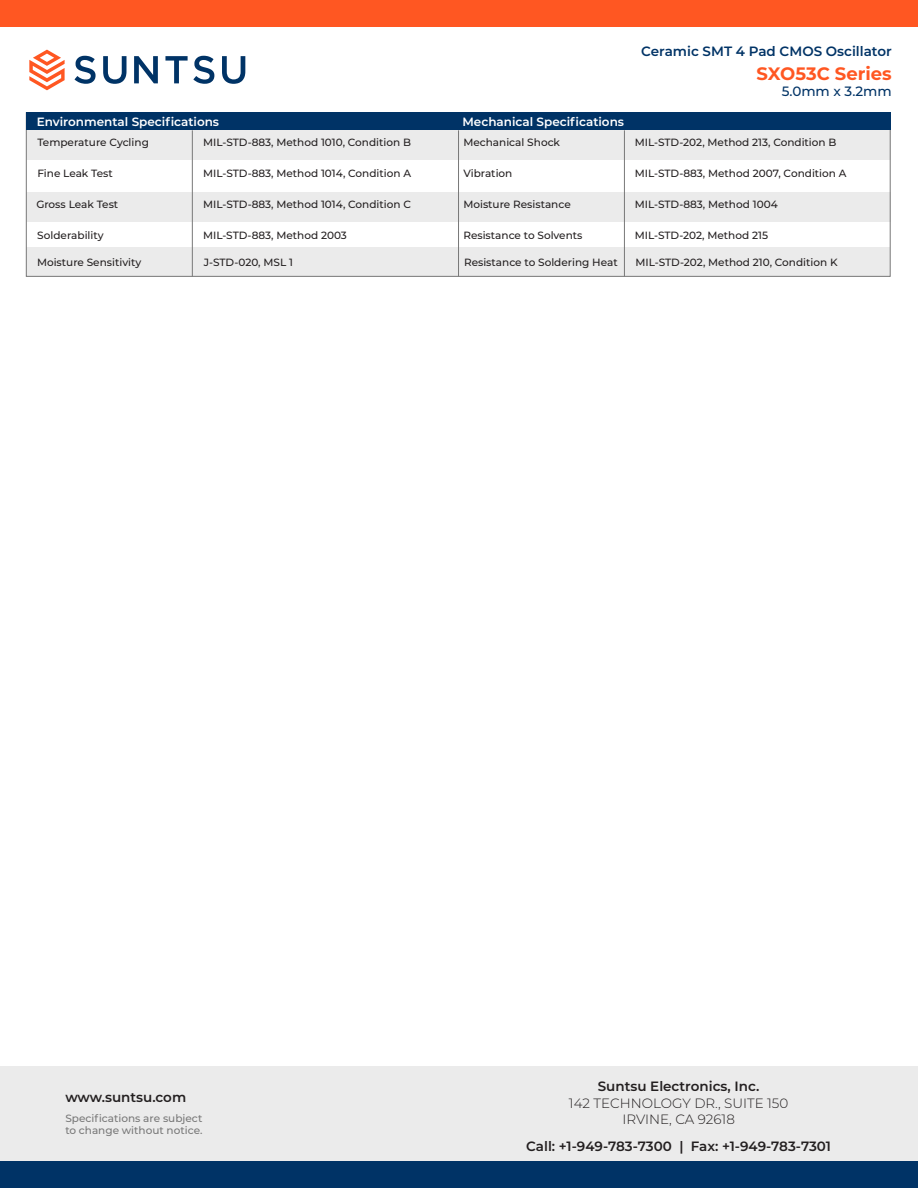
<style>
.page{position:relative;width:918px;height:1188px;background:#fff}
.page>*{position:absolute;margin:0;border:0;box-sizing:border-box;transform-origin:0 0}
.t1{font:700 18px "Montserrat";color:#ff5722}
.t2{font:600 13.5px "Montserrat";color:#231f20}
.t3{font:300 13.5px/16.2px "Montserrat";color:#231f20;text-align:center}
.t4{font:600 13.5px "Montserrat";color:#036}
.t5{font:500 13.5px "Montserrat Alternates";color:#036}
.t6{font:600 12px "Montserrat";color:#fff}
.t7{font:500 10.5px "Montserrat";color:#231f20}
.t8{font:500 10.5px/12.6px "Montserrat";color:#787878}
</style>
<div class="page">
<div style="left:0;top:1066px;width:918px;height:122px;background:#ebebeb"></div>
<svg style="left:74px;top:56px;width:22px;height:28px"></svg>
<svg style="left:103px;top:56px;width:24px;height:28px"></svg>
<svg style="left:134px;top:56px;width:24px;height:27px"></svg>
<svg style="left:222px;top:56px;width:23px;height:28px"></svg>
<svg style="left:29px;top:50px;width:36px;height:40px"></svg>
<svg style="left:165px;top:56px;width:49px;height:28px"></svg>
<div style="left:0;top:0;width:918px;height:27px;background:#ff5722"></div>
<div style="left:0;top:1161px;width:918px;height:27px;background:#036"></div>
<div style="left:26px;top:131px;width:864px;height:29px;background:#ebebeb"></div>
<div style="left:26px;top:193px;width:864px;height:29px;background:#ebebeb"></div>
<div style="left:26px;top:247px;width:864px;height:30px;background:#ebebeb"></div>
<hr style="left:458px;top:130px;width:1px;height:146px;background:#787878">
<hr style="left:624px;top:130px;width:1px;height:146px;background:#787878">
<hr style="left:192px;top:130px;width:1px;height:147px;background:#787878">
<div style="left:26px;top:113px;width:864px;height:17px;background:#036"></div>
<p class="t6" style="left:37px;top:113px;width:184px">Environmental Specifications</p>
<p class="t6" style="left:463px;top:113px;width:163px">Mechanical Specifications</p>
<p class="t4" style="left:641px;top:42px;width:252px">Ceramic SMT 4 Pad CMOS Oscillator</p>
<p class="t5" style="left:782px;top:82px;width:112px">5.0mm x 3.2mm</p>
<h1 class="t1" style="left:757px;top:60px;width:137px">SXO53C Series</h1>
<p class="t7" style="left:203px;top:135px;width:209px">MIL-STD-883, Method 1010, Condition B</p>
<p class="t7" style="left:203px;top:166px;width:210px">MIL-STD-883, Method 1014, Condition A</p>
<p class="t7" style="left:203px;top:197px;width:209px">MIL-STD-883, Method 1014, Condition C</p>
<p class="t7" style="left:463px;top:197px;width:109px">Moisture Resistance</p>
<p class="t7" style="left:635px;top:197px;width:144px">MIL-STD-883, Method 1004</p>
<p class="t7" style="left:203px;top:228px;width:145px">MIL-STD-883, Method 2003</p>
<p class="t7" style="left:463px;top:228px;width:121px">Resistance to Solvents</p>
<p class="t7" style="left:635px;top:228px;width:135px">MIL-STD-202, Method 215</p>
<p class="t7" style="left:463px;top:135px;width:98px">Mechanical Shock</p>
<p class="t7" style="left:463px;top:166px;width:51px">Vibration</p>
<p class="t7" style="left:635px;top:135px;width:203px">MIL-STD-202, Method 213, Condition B</p>
<p class="t7" style="left:635px;top:166px;width:213px">MIL-STD-883, Method 2007, Condition A</p>
<p class="t7" style="left:37px;top:135px;width:113px">Temperature Cycling</p>
<p class="t7" style="left:37px;top:166px;width:77px">Fine Leak Test</p>
<p class="t7" style="left:36px;top:197px;width:83px">Gross Leak Test</p>
<p class="t7" style="left:37px;top:228px;width:68px">Solderability</p>
<p class="t7" style="left:37px;top:255px;width:106px">Moisture Sensitivity</p>
<p class="t7" style="left:204px;top:255px;width:91px">J-STD-020, MSL 1</p>
<p class="t7" style="left:464px;top:255px;width:155px">Resistance to Soldering Heat</p>
<p class="t7" style="left:635px;top:255px;width:204px">MIL-STD-202, Method 210, Condition K</p>
<p class="t2" style="left:65px;top:1088px;width:122px">www.suntsu.com</p>
<p class="t8" style="left:65px;top:1111px;width:139px">Specifications are subject to change without notice.</p>
<p class="t2" style="left:598px;top:1077px;width:163px">Suntsu Electronics, Inc.</p>
<p class="t3" style="left:569px;top:1094px;width:221px">142 TECHNOLOGY DR., SUITE 150<br>IRVINE, CA 92618</p>
<p class="t2" style="left:526px;top:1137px;width:306px">Call: +1-949-783-7300 | Fax: +1-949-783-7301</p>
</div>
